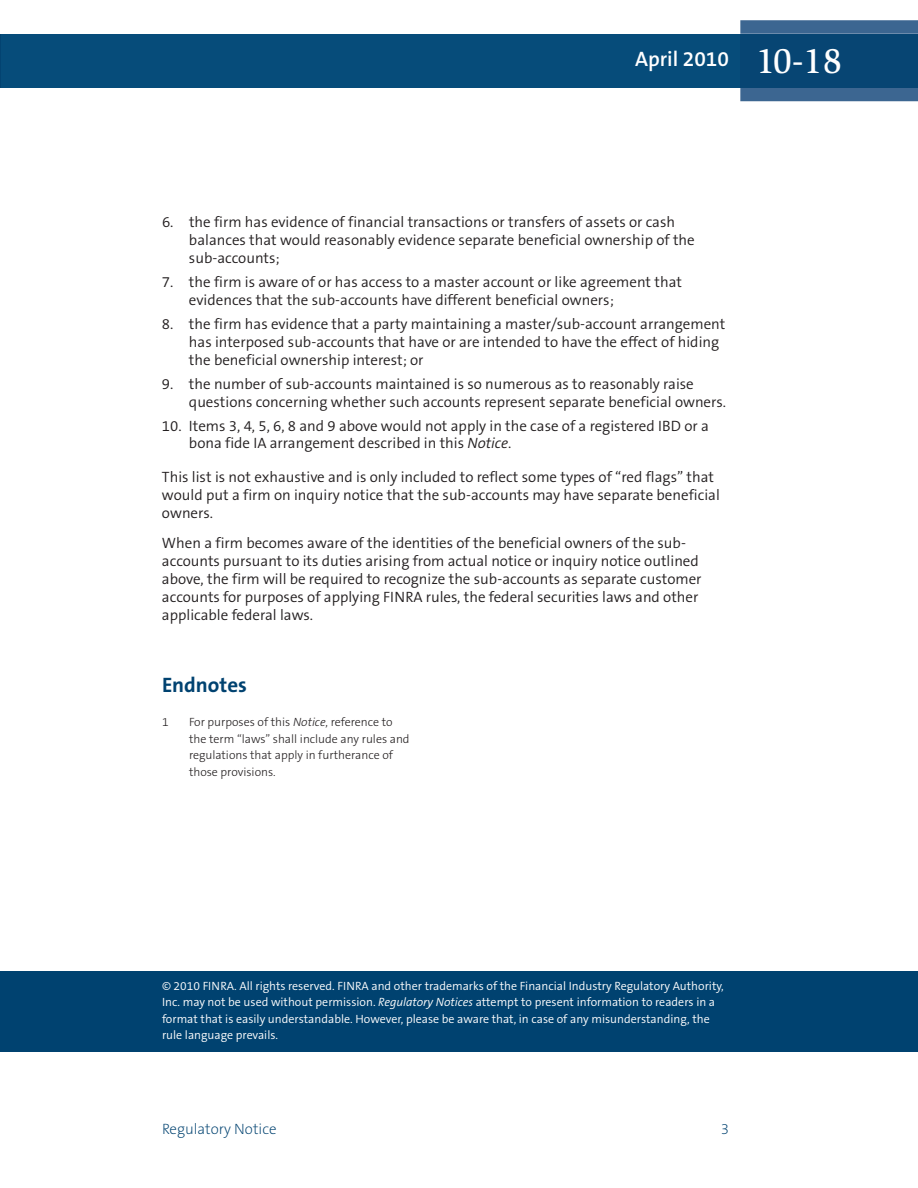
<style>
.page{position:relative;width:918px;height:1188px;background:#fff}
.page>*{position:absolute;margin:0;border:0;box-sizing:border-box;transform-origin:0 0}
.t1{font:500 36px "Slimbach LT";color:#fff}
.t2{font:600 21px "The Sans B6";color:#fff}
.t3{font:700 21px "The Sans B7";color:#004270}
.t4{font:300 15px/18px "The Sans B4";color:#231f20}
.t5{font:200 15px "The Sans B2";color:#004270}
.t6{font:300 12px/16.5px "The Sans B4";color:#fff}
.t7{font:300 12px/16.5px "The Sans B3";color:#231f20}
.s1{font-style:italic}
</style>
<div class="page">
<div style="left:0;top:34px;width:740px;height:54px;background:#064c7a"></div>
<svg style="left:740px;top:20px;width:178px;height:81px;background:#3f6993"></svg>
<div style="left:740px;top:34px;width:178px;height:54px;background:#074573"></div>
<div style="left:0;top:971px;width:918px;height:81px;background:#004270"></div>
<hr style="left:0;top:34px;width:1px;height:54px;background:#034371">
<h2 class="t2" style="left:635px;top:48px;width:95px">April 2010</h2>
<h1 class="t1" style="left:756px;top:47px;width:88px">10-18</h1>
<p class="t4" style="left:189px;top:214px;width:507px;text-indent:-27px">6. the firm has evidence of financial transactions or transfers of assets or cash balances that would reasonably evidence separate beneficial ownership of the sub-accounts;</p>
<p class="t4" style="left:189px;top:274px;width:494px;text-indent:-27px">7. the firm is aware of or has access to a master account or like agreement that evidences that the sub-accounts have different beneficial owners;</p>
<p class="t4" style="left:189px;top:316px;width:538px;text-indent:-27px">8. the firm has evidence that a party maintaining a master/sub-account arrangement has interposed sub-accounts that have or are intended to have the effect of hiding the beneficial ownership interest; or</p>
<p class="t4" style="left:189px;top:376px;width:539px;text-indent:-27px">9. the number of sub-accounts maintained is so numerous as to reasonably raise questions concerning whether such accounts represent separate beneficial owners.</p>
<p class="t4" style="left:189px;top:418px;width:521px;line-height:16.5px;text-indent:-27px">10. Items 3, 4, 5, 6, 8 and 9 above would not apply in the case of a registered IBD or a bona fide IA arrangement described in this <span class="s1">Notice</span>.</p>
<p class="t4" style="left:162px;top:469px;width:559px">This list is not exhaustive and is only included to reflect some types of “red flags” that would put a firm on inquiry notice that the sub-accounts may have separate beneficial owners.</p>
<p class="t4" style="left:162px;top:535px;width:541px">When a firm becomes aware of the identities of the beneficial owners of the sub&shy;accounts pursuant to its duties arising from actual notice or inquiry notice outlined above, the firm will be required to recognize the sub-accounts as separate customer accounts for purposes of applying FINRA rules, the federal securities laws and other applicable federal laws.</p>
<h2 class="t3" style="left:162px;top:674px;width:86px">Endnotes</h2>
<p class="t7" style="left:162px;top:714px;width:8px">1</p>
<p class="t7" style="left:189px;top:714px;width:222px">For purposes of this <span class="s1">Notice</span>, reference to the term “laws” shall include any rules and regulations that apply in furtherance of those provisions.</p>
<p class="t6" style="left:162px;top:978px;width:563px">© 2010 FINRA. All rights reserved. FINRA and other trademarks of the Financial Industry Regulatory Authority, Inc. may not be used without permission. <span class="s1">Regulatory Notices</span> attempt to present information to readers in a format that is easily understandable. However, please be aware that, in case of any misunderstanding, the rule language prevails.</p>
<p class="t5" style="left:162px;top:1121px;width:116px">Regulatory Notice</p>
<p class="t5" style="left:721px;top:1121px;width:10px">3</p>
</div>
